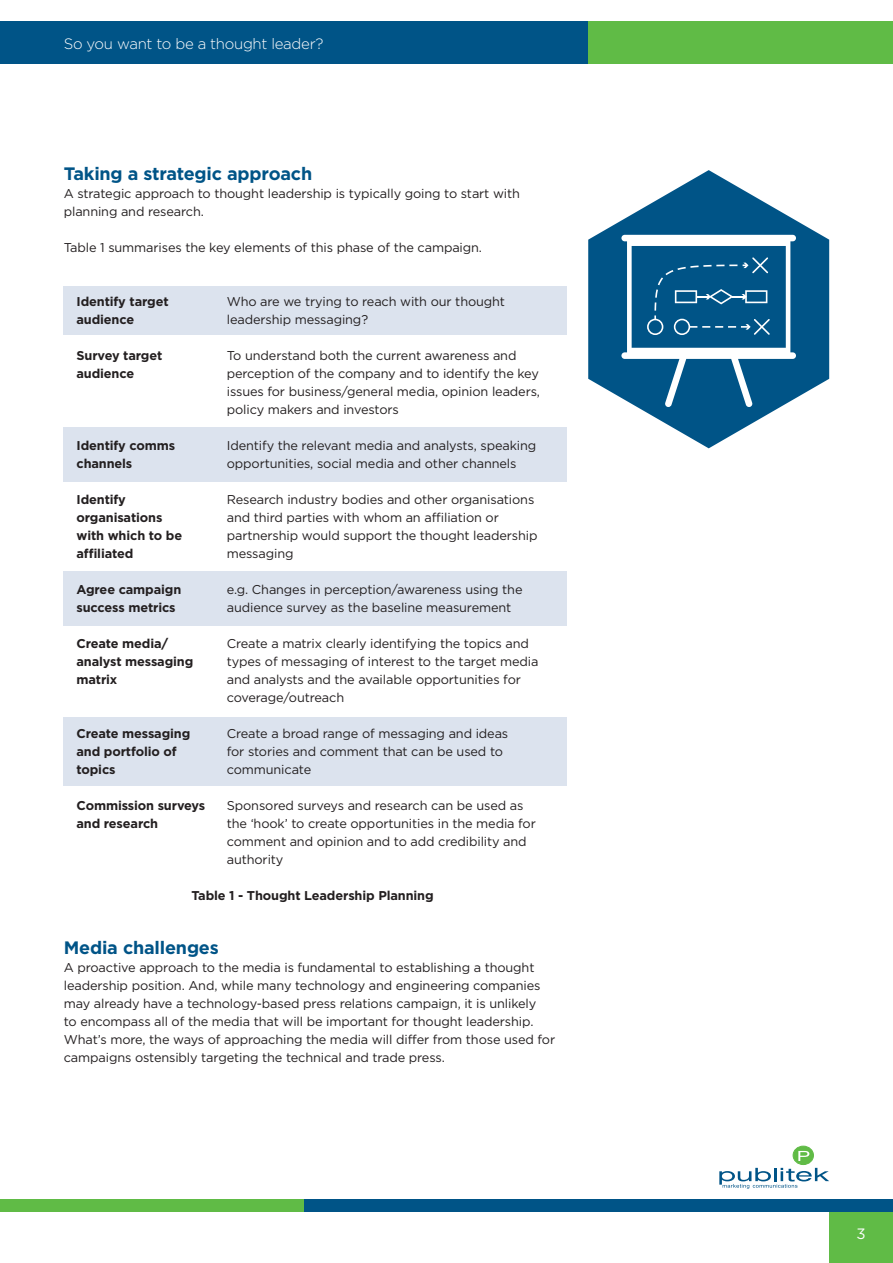
<style>
.page{position:relative;width:893px;height:1263px;background:#fff}
.page>*{position:absolute;margin:0;border:0;box-sizing:border-box;transform-origin:0 0}
.t1{font:700 18px "Gotham";letter-spacing:-.01em;color:#005487}
.t2{font:300 15px "Gotham";letter-spacing:-.02em;color:#fff}
.t3{font:15px "Gotham";color:#fff}
.t4{font:12.75px/18px "Gotham";letter-spacing:-.01em;color:#231f20}
.t5{font:700 12.75px/18px "Gotham";letter-spacing:-.01em;color:#231f20}
</style>
<div class="page">
<div style="left:829px;top:1200px;width:64px;height:63px;background:#60bb46"></div>
<div style="left:0;top:21px;width:588px;height:43px;background:#005487"></div>
<div style="left:588px;top:21px;width:305px;height:43px;background:#60bb46"></div>
<div style="left:0;top:1199px;width:305px;height:13px;background:#60bb46"></div>
<div style="left:305px;top:1199px;width:588px;height:13px;background:#005487"></div>
<div style="left:793px;top:1146px;width:20px;height:18px;background:#60bb46;border-radius:50%"></div>
<div style="left:793px;top:1146px;width:20px;height:19px;border:1px solid #60bb46;border-radius:50%"></div>
<svg style="left:798px;top:1151px;width:11px;height:10px"></svg>
<svg style="left:719px;top:1168px;width:110px;height:21px"></svg>
<div style="left:64px;top:718px;width:503px;height:68px;background:#dce3ee"></div>
<div style="left:64px;top:572px;width:503px;height:54px;background:#dce3ee"></div>
<div style="left:64px;top:427px;width:503px;height:55px;background:#dce3ee"></div>
<div style="left:64px;top:286px;width:503px;height:49px;background:#dce3ee"></div>
<svg style="left:588px;top:170px;width:241px;height:278px;fill:#005487"></svg>
<svg style="left:621px;top:235px;width:175px;height:172px"></svg>
<p class="t2" style="left:64px;top:35px;width:261px">So you want to be a thought leader?</p>
<h1 class="t1" style="left:64px;top:163px;width:250px">Taking a strategic approach</h1>
<p class="t4" style="left:64px;top:184px;width:458px">A strategic approach to thought leadership is typically going to start with planning and research.</p>
<p class="t4" style="left:64px;top:238px;width:420px">Table 1 summarises the key elements of this phase of the campaign.</p>
<p class="t5" style="left:77px;top:292px;width:94px">Identify target audience</p>
<p class="t5" style="left:77px;top:346px;width:87px">Survey target audience</p>
<p class="t4" style="left:227px;top:292px;width:280px">Who are we trying to reach with our thought leadership messaging?</p>
<p class="t4" style="left:227px;top:346px;width:315px">To understand both the current awareness and perception of the company and to identify the key issues for business/general media, opinion leaders, policy makers and investors</p>
<p class="t4" style="left:227px;top:436px;width:311px">Identify the relevant media and analysts, speaking opportunities, social media and other channels</p>
<p class="t4" style="left:227px;top:490px;width:312px">Research industry bodies and other organisations and third parties with whom an affiliation or partnership would support the thought leadership messaging</p>
<p class="t4" style="left:227px;top:580px;width:297px">e.g. Changes in perception/awareness using the audience survey as the baseline measurement</p>
<p class="t4" style="left:227px;top:634px;width:313px">Create a matrix clearly identifying the topics and types of messaging of interest to the target media and analysts and the available opportunities for coverage/outreach</p>
<p class="t4" style="left:227px;top:724px;width:283px">Create a broad range of messaging and ideas for stories and comment that can be used to communicate</p>
<p class="t4" style="left:227px;top:796px;width:311px">Sponsored surveys and research can be used as the ‘hook’ to create opportunities in the media for comment and opinion and to add credibility and authority</p>
<p class="t5" style="left:191px;top:886px;width:244px">Table 1 - Thought Leadership Planning</p>
<p class="t5" style="left:77px;top:436px;width:100px">Identify comms channels</p>
<p class="t5" style="left:77px;top:490px;width:107px">Identify organisations with which to be affiliated</p>
<p class="t5" style="left:77px;top:580px;width:106px">Agree campaign success metrics</p>
<p class="t5" style="left:77px;top:634px;width:118px">Create media/ analyst messaging matrix</p>
<p class="t5" style="left:77px;top:724px;width:115px">Create messaging and portfolio of topics</p>
<p class="t5" style="left:77px;top:796px;width:130px">Commission surveys and research</p>
<h1 class="t1" style="left:64px;top:937px;width:157px">Media challenges</h1>
<p class="t4" style="left:64px;top:958px;width:493px">A proactive approach to the media is fundamental to establishing a thought leadership position. And, while many technology and engineering companies may already have a technology-based press relations campaign, it is unlikely<br>to encompass all of the media that will be important for thought leadership.<br>What’s more, the ways of approaching the media will differ from those used for campaigns ostensibly targeting the technical and trade press.</p>
<p class="t3" style="left:856px;top:1226px;width:11px">3</p>
</div>
